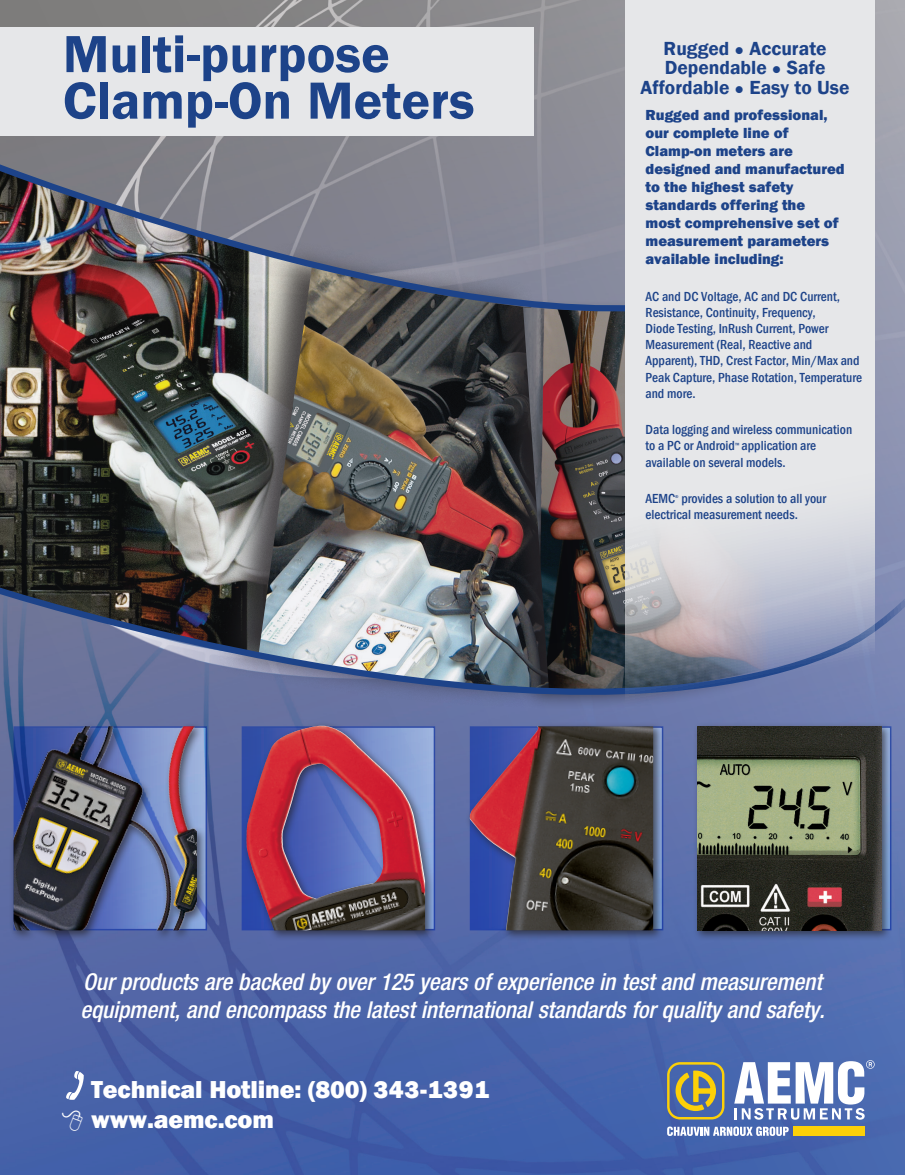
<style>
.page{position:relative;width:905px;height:1175px;background:#fff}
.page>*{position:absolute;margin:0;border:0;box-sizing:border-box;transform-origin:0 0}
.t1{font:600 54px/46.5px "Franklin Gothic";color:#1d4389}
.t2{font:800 25.2px/30.3px "Franklin Gothic";letter-spacing:-.005em;color:#fff}
.t3{font:italic 500 condensed 23.25px/27.9px "Helvetica Neue LT Std";letter-spacing:-.005em;color:#fff}
.t4{font:600 19.5px/19.5px "Franklin Gothic";color:#1d4389;text-align:center}
.t5{font:800 15px/18px "Franklin Gothic";color:#1d4389}
.t6{font:500 condensed 13.5px/16.2px "Franklin Gothic";color:#1d4389}
.t7{font:500 condensed 4.35px "Franklin Gothic";color:#1d4389}
</style>
<div class="page">
<img style="left:0;top:0;width:904px;height:1174px">
<div style="left:0;top:27px;width:534px;height:108px;background:#e6e7e9"></div>
<div style="left:242px;top:721px;width:193px;height:220px;background:#231f20;opacity:.64"></div>
<img style="left:246px;top:725px;width:179px;height:205px">
<div style="left:9px;top:722px;width:198px;height:218px;background:#231f20;opacity:.64"></div>
<img style="left:14px;top:726px;width:183px;height:204px">
<div style="left:465px;top:722px;width:198px;height:218px;background:#231f20;opacity:.64"></div>
<img style="left:470px;top:726px;width:183px;height:204px">
<div style="left:693px;top:722px;width:198px;height:218px;background:#231f20;opacity:.64"></div>
<img style="left:698px;top:726px;width:183px;height:204px">
<img style="left:0;top:382px;width:216px;height:183px">
<div style="left:216px;top:240px;width:340px;height:467px;background:#231f20;opacity:.82"></div>
<img style="left:258px;top:382px;width:236px;height:183px">
<div style="left:494px;top:289px;width:324px;height:421px;background:#231f20;opacity:.75"></div>
<img style="left:523px;top:382px;width:102px;height:183px">
<img style="left:0;top:565px;width:904px;height:131px">
<img style="left:0;top:157px;width:625px;height:225px">
<svg style="left:625px;top:0;width:250px;height:716px;background:#d3d5dd"></svg>
<div style="left:793px;top:1126px;width:71px;height:9px;background:#fcd008"></div>
<svg style="left:667px;top:1126px;width:121px;height:9px"></svg>
<svg style="left:667px;top:1062px;width:57px;height:57px;background:#888c6f"></svg>
<svg style="left:734px;top:1060px;width:140px;height:59px"></svg>
<div style="left:58px;top:1069px;width:29px;height:63px;background:#4863a9"></div>
<h1 class="t1" style="left:63px;top:31px;width:413px">Multi-purpose<br>Clamp-On Meters</h1>
<h3 class="t4" style="left:640px;top:39px;width:210px">Rugged ● Accurate<br>Dependable ● Safe<br>Affordable ● Easy to Use</h3>
<p class="t5" style="left:645px;top:106px;width:201px">Rugged and professional, our complete line of<br>Clamp-on meters are designed and manufactured to the highest safety standards offering the<br>most comprehensive set of measurement parameters available including:</p>
<p class="t6" style="left:645px;top:288px;width:218px">AC and DC Voltage, AC and DC Current, Resistance, Continuity, Frequency,<br>Diode Testing, InRush Current, Power Measurement (Real, Reactive and Apparent), THD, Crest Factor, Min/Max and Peak Capture, Phase Rotation, Temperature and more.</p>
<p class="t6" style="left:645px;top:421px;width:208px">Data logging and wireless communication to a PC or Android<sup>™</sup> application are available on several models.</p>
<p class="t6" style="left:645px;top:490px;width:31px">AEMC</p>
<p class="t7" style="left:675px;top:493px;width:5px">®</p>
<p class="t6" style="left:645px;top:490px;width:182px;text-indent:36px">provides a solution to all your electrical measurement needs.</p>
<h3 class="t3" style="left:80px;top:968px;width:745px">Our products are backed by over 125 years of experience in test and measurement equipment, and encompass the latest international standards for quality and safety.</h3>
<h2 class="t2" style="left:91px;top:1074px;width:399px">Technical Hotline: (800) 343-1391 www.aemc.com</h2>
</div>
